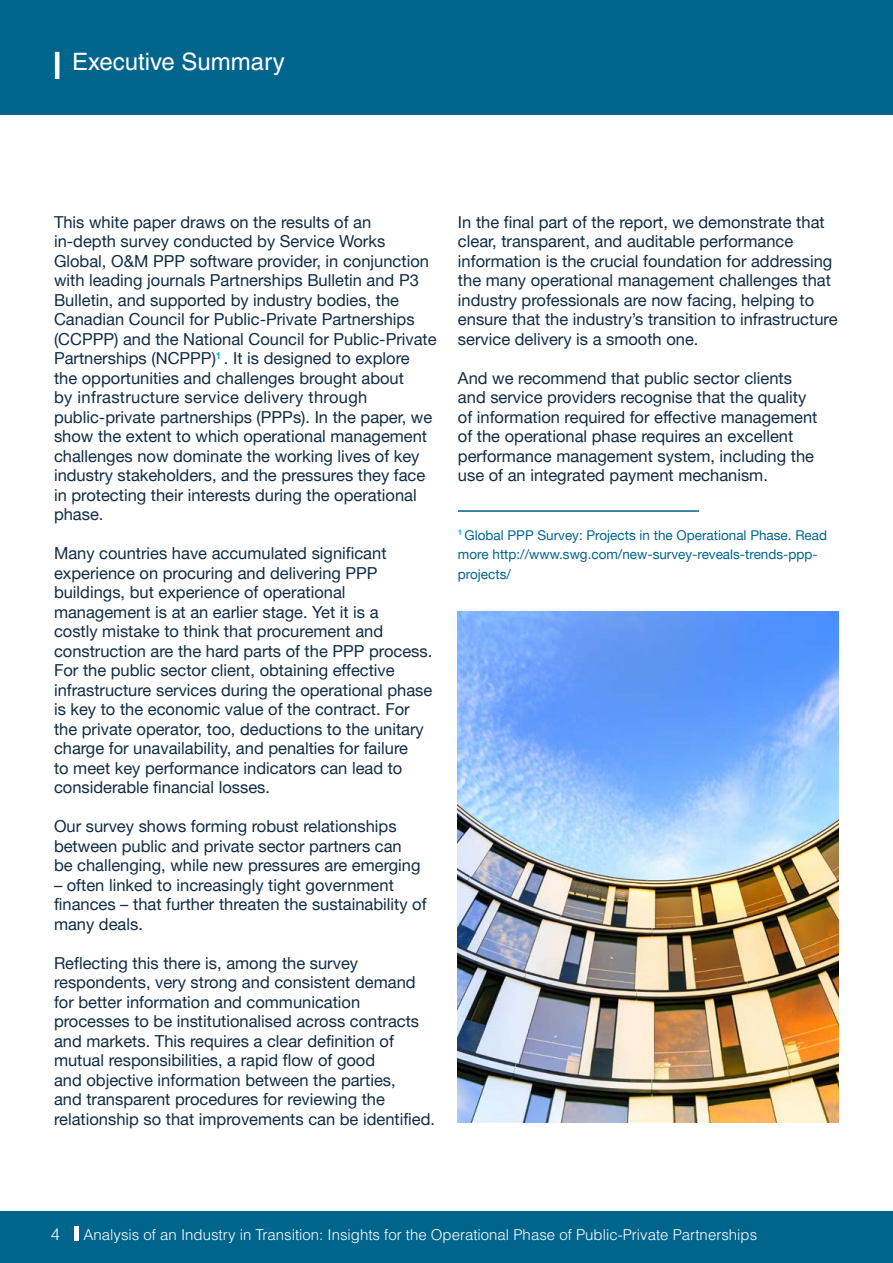
<style>
.page{position:relative;width:893px;height:1263px;background:#fff}
.page>*{position:absolute;margin:0;border:0;box-sizing:border-box;transform-origin:0 0}
.t1{font:24px "Helvetica LT Std";color:#fff}
.t2{font:16.5px/19.5px "Helvetica Neue";color:#112c43}
.t3{font:300 16.5px "Helvetica LT Std";color:#fff}
.t4{font:300 15px "Helvetica LT Std";color:#fff}
.t5{font:13.5px/19.5px "Helvetica Neue";color:#00658c}
</style>
<div class="page">
<div style="left:0;top:1212px;width:893px;height:51px;background:#00658c"></div>
<div style="left:74px;top:1226px;width:5px;height:14px;background:#fff"></div>
<div style="left:0;top:0;width:893px;height:115px;background:#00658c"></div>
<hr style="left:55px;top:52px;width:4px;height:27px;background:#fff">
<hr style="left:458px;top:510px;width:241px;height:2px;background:#00658c">
<img style="left:458px;top:611px;width:381px;height:511px">
<h1 class="t1" style="left:72px;top:48px;width:214px">Executive Summary</h1>
<p class="t2" style="left:54px;top:212px;width:384px">This white paper draws on the results of an in-depth survey conducted by Service Works Global, O&amp;M PPP software provider, in conjunction with leading journals Partnerships Bulletin and P3<br>Bulletin, and supported by industry bodies, the Canadian Council for Public-Private Partnerships (CCPPP) and the National Council for Public-Private Partnerships (NCPPP)<sup>1</sup> . It is designed to explore the opportunities and challenges brought about<br>by infrastructure service delivery through public-private partnerships (PPPs). In the paper, we show the extent to which operational management challenges now dominate the working lives of key industry stakeholders, and the pressures they face in protecting their interests during the operational phase.</p>
<p class="t2" style="left:54px;top:543px;width:380px">Many countries have accumulated significant experience on procuring and delivering PPP buildings, but experience of operational management is at an earlier stage. Yet it is a<br>costly mistake to think that procurement and construction are the hard parts of the PPP process.<br>For the public sector client, obtaining effective infrastructure services during the operational phase is key to the economic value of the contract. For the private operator, too, deductions to the unitary charge for unavailability, and penalties for failure<br>to meet key performance indicators can lead to considerable financial losses.</p>
<p class="t2" style="left:54px;top:816px;width:368px">Our survey shows forming robust relationships between public and private sector partners can be challenging, while new pressures are emerging</p>
<p class="t2" style="left:54px;top:875px;width:374px">– often linked to increasingly tight government finances – that further threaten the sustainability of many deals.</p>
<p class="t2" style="left:54px;top:953px;width:383px">Reflecting this there is, among the survey respondents, very strong and consistent demand for better information and communication processes to be institutionalised across contracts and markets. This requires a clear definition of mutual responsibilities, a rapid flow of good<br>and objective information between the parties,<br>and transparent procedures for reviewing the relationship so that improvements can be identified.</p>
<p class="t2" style="left:458px;top:212px;width:381px">In the final part of the report, we demonstrate that clear, transparent, and auditable performance information is the crucial foundation for addressing the many operational management challenges that industry professionals are now facing, helping to ensure that the industry’s transition to infrastructure service delivery is a smooth one.</p>
<p class="t2" style="left:458px;top:368px;width:361px">And we recommend that public sector clients and service providers recognise that the quality of information required for effective management of the operational phase requires an excellent performance management system, including the use of an integrated payment mechanism.</p>
<p class="t5" style="left:458px;top:525px;width:371px"><sup>1</sup> Global PPP Survey: Projects in the Operational Phase. Read more http://www.swg.com/new-survey-reveals-trends-ppp&shy;projects/</p>
<p class="t3" style="left:51px;top:1224px;width:11px">4</p>
<p class="t4" style="left:84px;top:1225px;width:675px">Analysis of an Industry in Transition: Insights for the Operational Phase of Public-Private Partnerships</p>
</div>
